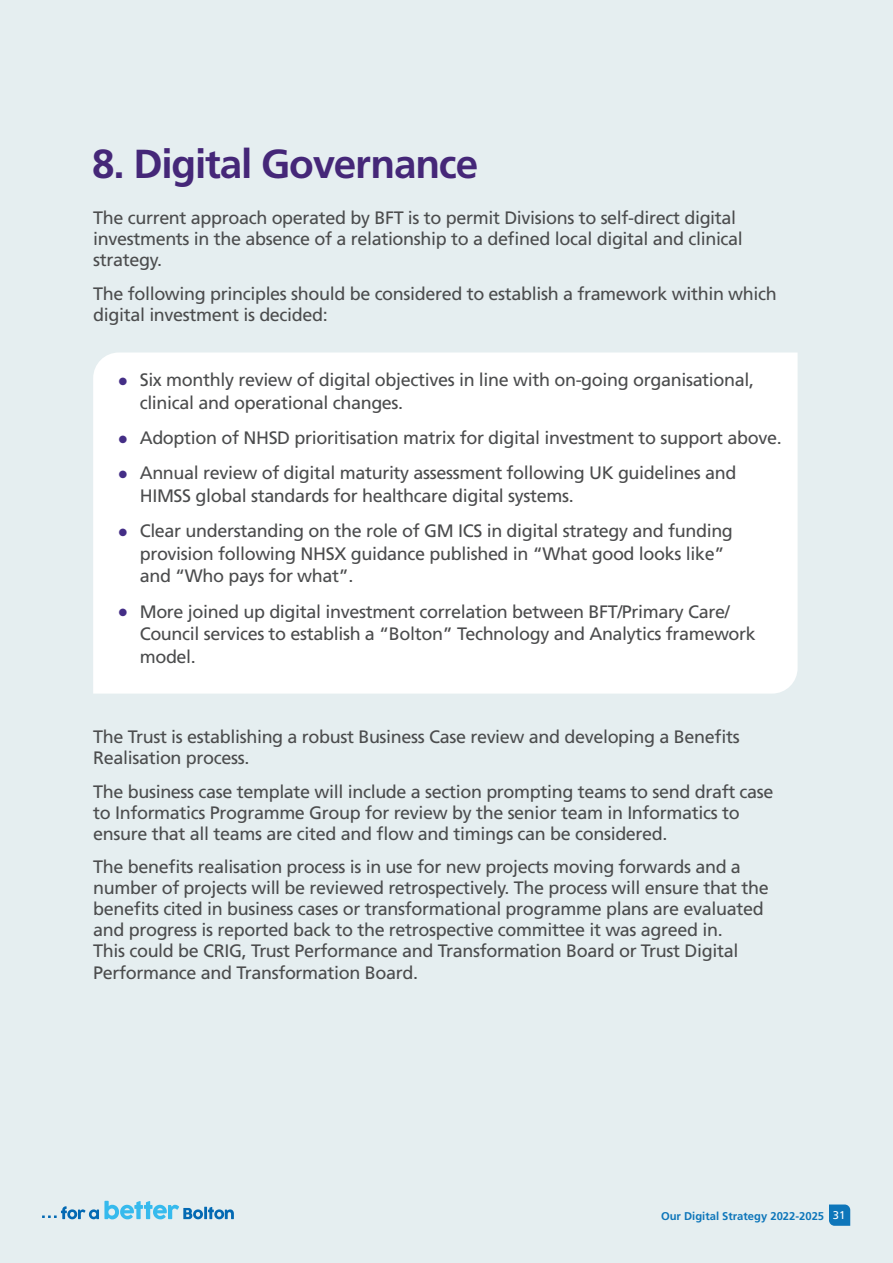
<style>
.page{position:relative;width:893px;height:1263px;background:#e5eef0}
.page>*{position:absolute;margin:0;border:0;box-sizing:border-box;transform-origin:0 0}
.t1{font:700 40.5px "Frutiger";letter-spacing:-.03em;color:#452778}
.t2{font:18px/21px "Frutiger";letter-spacing:-.02em;color:#4b4c4d}
.t3{font:700 11.25px "Frutiger";color:#0e76ba}
.t4{font:11.25px "Frutiger";color:#fff}
.s1{color:#442e86}
</style>
<div class="page">
<svg style="left:42px;top:1201px;width:192px;height:18px"></svg>
<svg style="left:829px;top:1204px;width:21px;height:22px"></svg>
<div style="left:93px;top:352px;width:705px;height:341px;background:#fff"></div>
<p class="t1" style="left:92px;top:140px;width:388px">8. Digital Governance</p>
<p class="t2" style="left:93px;top:207px;width:651px">The current approach operated by BFT is to permit Divisions to self-direct digital investments in the absence of a relationship to a defined local digital and clinical strategy.</p>
<p class="t2" style="left:93px;top:283px;width:685px">The following principles should be considered to establish a framework within which digital investment is decided:</p>
<p class="t2" style="left:140px;top:369px;width:616px;line-height:22.5px;text-indent:-21px"><span class="s1">●</span> Six monthly review of digital objectives in line with on-going organisational, clinical and operational changes.</p>
<p class="t2" style="left:119px;top:427px;width:665px"><span class="s1">●</span> Adoption of NHSD prioritisation matrix for digital investment to support above.</p>
<p class="t2" style="left:140px;top:462px;width:598px;line-height:22.5px;text-indent:-21px"><span class="s1">●</span> Annual review of digital maturity assessment following UK guidelines and<br>HIMSS global standards for healthcare digital systems.</p>
<p class="t2" style="left:140px;top:520px;width:595px;line-height:22.5px;text-indent:-21px"><span class="s1">●</span> Clear understanding on the role of GM ICS in digital strategy and funding provision following NHSX guidance published in “What good looks like” and “Who pays for what”.</p>
<p class="t2" style="left:140px;top:600px;width:618px;line-height:22.5px;text-indent:-21px"><span class="s1">●</span> More joined up digital investment correlation between BFT/Primary Care/<br>Council services to establish a “Bolton” Technology and Analytics framework model.</p>
<p class="t2" style="left:93px;top:726px;width:648px">The Trust is establishing a robust Business Case review and developing a Benefits<br>Realisation process.</p>
<p class="t2" style="left:93px;top:781px;width:682px">The business case template will include a section prompting teams to send draft case to Informatics Programme Group for review by the senior team in Informatics to ensure that all teams are cited and flow and timings can be considered.</p>
<p class="t2" style="left:93px;top:856px;width:677px">The benefits realisation process is in use for new projects moving forwards and a number of projects will be reviewed retrospectively. The process will ensure that the benefits cited in business cases or transformational programme plans are evaluated and progress is reported back to the retrospective committee it was agreed in.<br>This could be CRIG, Trust Performance and Transformation Board or Trust Digital Performance and Transformation Board.</p>
<p class="t3" style="left:661px;top:1209px;width:165px">Our Digital Strategy 2022-2025</p>
<p class="t4" style="left:833px;top:1208px;width:14px">31</p>
</div>
